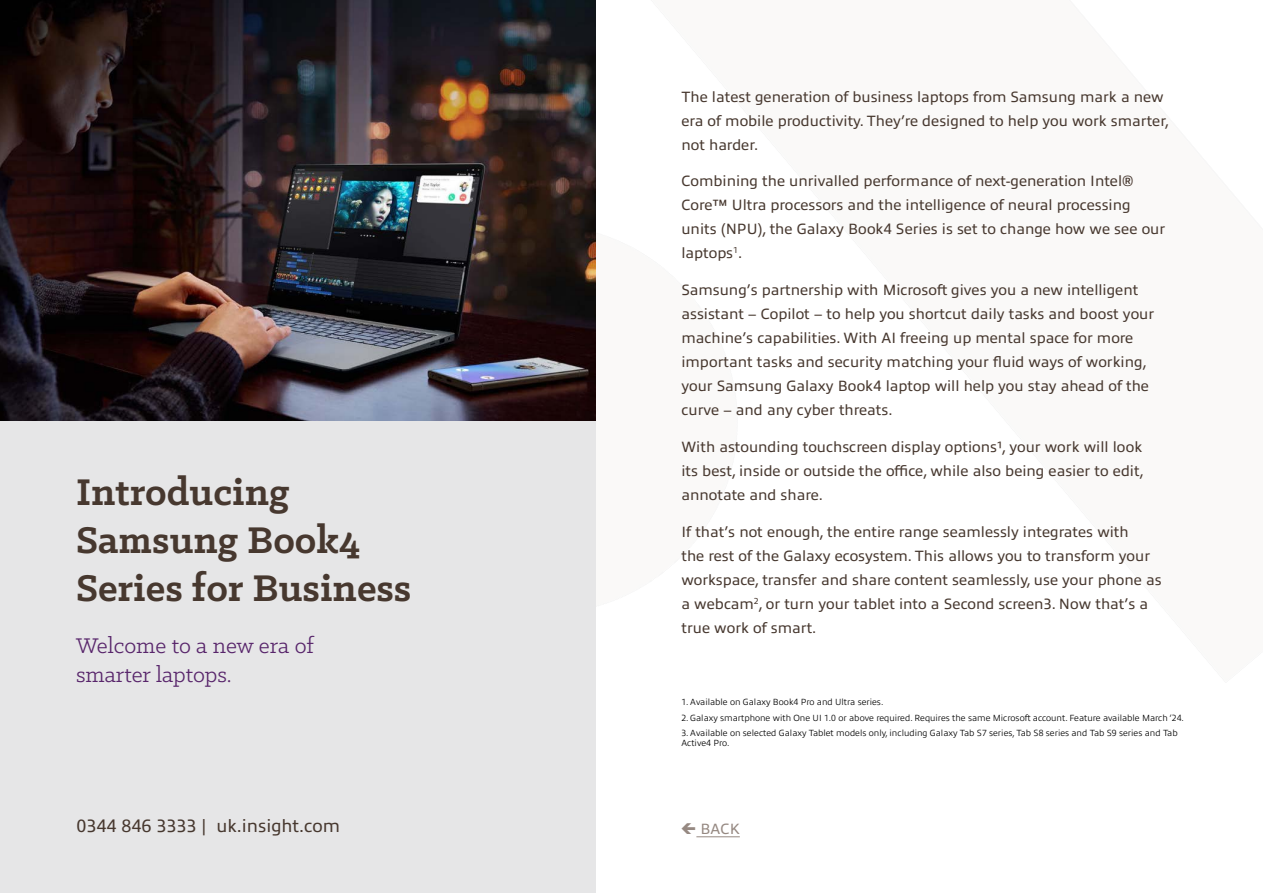
<style>
.page{position:relative;width:1263px;height:893px;background:#fff}
.page>*{position:absolute;margin:0;border:0;box-sizing:border-box;transform-origin:0 0}
.t1{font:700 42px/48px "Klinic Slab";color:#47382f}
.t2{font:24px/28.8px "Klinic Slab";color:#58256b}
.t3{font:18px "Allumi Pro";color:#47382f}
.t4{font:15px/24px "Allumi Pro";color:#47382f}
.t5{font:15px "Allumi Pro";color:#968982}
.t6{font:300 9px/10.8px "Allumi Pro";color:#000}
</style>
<div class="page">
<hr style="left:696px;top:836px;width:44px;height:1px;background:#968982">
<div style="left:0;top:0;width:595px;height:893px;background:#e6e6e7"></div>
<img style="left:0;top:0;width:595px;height:421px">
<h1 class="t1" style="left:76px;top:467px;width:337px">Introducing<br>Samsung Book4<br>Series for Business</h1>
<h2 class="t2" style="left:76px;top:631px;width:239px">Welcome to a new era of smarter laptops.</h2>
<p class="t3" style="left:77px;top:812px;width:265px">0344 846 3333 | uk.insight.com</p>
<p class="t4" style="left:681px;top:83px;width:489px">The latest generation of business laptops from Samsung mark a new era of mobile productivity. They’re designed to help you work smarter, not harder.</p>
<p class="t4" style="left:681px;top:168px;width:485px">Combining the unrivalled performance of next-generation Intel® Core™ Ultra processors and the intelligence of neural processing units (NPU), the Galaxy Book4 Series is set to change how we see our laptops<sup>1</sup>.</p>
<p class="t4" style="left:681px;top:277px;width:474px">Samsung’s partnership with Microsoft gives you a new intelligent assistant – Copilot – to help you shortcut daily tasks and boost your machine’s capabilities. With AI freeing up mental space for more important tasks and security matching your fluid ways of working, your Samsung Galaxy Book4 laptop will help you stay ahead of the curve – and any cyber threats.</p>
<p class="t4" style="left:681px;top:433px;width:464px;text-align:justify">With astounding touchscreen display options¹, your work will look its best, inside or outside the office, while also being easier to edit, annotate and share.</p>
<p class="t4" style="left:681px;top:518px;width:482px">If that’s not enough, the entire range seamlessly integrates with<br>the rest of the Galaxy ecosystem. This allows you to transform your workspace, transfer and share content seamlessly, use your phone as a webcam<sup>2</sup>, or turn your tablet into a Second screen3. Now that’s a true work of smart.</p>
<p class="t6" style="left:681px;top:696px;width:203px">1. Available on Galaxy Book4 Pro and Ultra series.</p>
<p class="t6" style="left:681px;top:711px;width:504px">2. Galaxy smartphone with One UI 1.0 or above required. Requires the same Microsoft account. Feature available March ‘24.</p>
<p class="t6" style="left:681px;top:726px;width:498px">3. Available on selected Galaxy Tablet models only, including Galaxy Tab S7 series, Tab S8 series and Tab S9 series and Tab<br>Active4 Pro.</p>
<p class="t5" style="left:700px;top:818px;width:41px">BACK</p>
</div>
